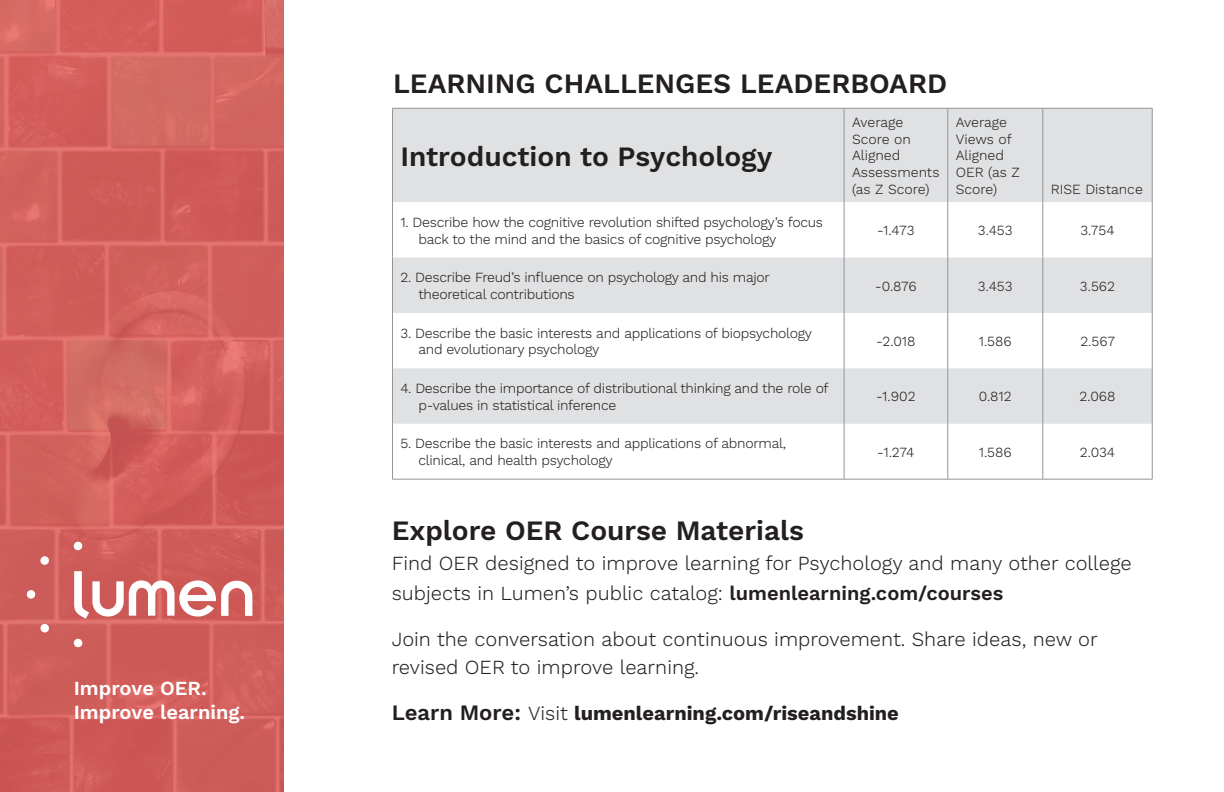
<style>
.page{position:relative;width:1224px;height:792px;background:#fff}
.page>*{position:absolute;margin:0;border:0;box-sizing:border-box;transform-origin:0 0}
.Subhead{font:600 28px "Work Sans";color:#231f20}
.first_pg{font:300 20px/30px "Work Sans";color:#231f20}
.Subhead-2{font:700 20px "Work Sans";color:#231f20}
.Subhead-3{font:600 20px "Work Sans";color:#fff}
.t1{font:300 14px/16.8px "Work Sans";letter-spacing:-.02em;color:#231f20}
.t2{font:300 14px/16.8px "Work Sans";color:#231f20}
.s1{font-weight:600}
.s2{font-weight:600;font-size:22px}
.s3{font-weight:300}
</style>
<div class="page">
<svg style="left:0;top:0;width:284px;height:792px;background:#d2605c"></svg>
<svg style="left:393px;top:109px;width:759px;height:315px;fill:#e0e1e3"></svg>
<hr style="left:844px;top:109px;width:1px;height:93px;background:#939598">
<hr style="left:947px;top:109px;width:1px;height:93px;background:#939598">
<hr style="left:1042px;top:109px;width:1px;height:93px;background:#939598">
<hr style="left:844px;top:202px;width:1px;height:56px;background:#939598">
<hr style="left:947px;top:202px;width:1px;height:56px;background:#939598">
<hr style="left:1042px;top:202px;width:1px;height:56px;background:#939598">
<hr style="left:844px;top:258px;width:1px;height:55px;background:#939598">
<hr style="left:947px;top:258px;width:1px;height:55px;background:#939598">
<hr style="left:1042px;top:258px;width:1px;height:55px;background:#939598">
<hr style="left:844px;top:313px;width:1px;height:55px;background:#939598">
<hr style="left:947px;top:313px;width:1px;height:55px;background:#939598">
<hr style="left:1042px;top:313px;width:1px;height:55px;background:#939598">
<hr style="left:844px;top:368px;width:1px;height:56px;background:#939598">
<hr style="left:947px;top:368px;width:1px;height:56px;background:#939598">
<hr style="left:1042px;top:368px;width:1px;height:56px;background:#939598">
<hr style="left:844px;top:424px;width:1px;height:55px;background:#939598">
<hr style="left:947px;top:424px;width:1px;height:55px;background:#939598">
<hr style="left:1042px;top:424px;width:1px;height:55px;background:#939598">
<hr style="left:392px;top:108px;width:452px;height:1px;background:#939598">
<hr style="left:392px;top:109px;width:1px;height:93px;background:#939598">
<hr style="left:844px;top:108px;width:104px;height:1px;background:#939598">
<hr style="left:948px;top:108px;width:95px;height:1px;background:#939598">
<hr style="left:1043px;top:108px;width:110px;height:1px;background:#939598">
<hr style="left:1152px;top:109px;width:1px;height:93px;background:#939598">
<hr style="left:392px;top:202px;width:1px;height:56px;background:#939598">
<hr style="left:1152px;top:202px;width:1px;height:56px;background:#939598">
<hr style="left:392px;top:258px;width:1px;height:55px;background:#939598">
<hr style="left:1152px;top:258px;width:1px;height:55px;background:#939598">
<hr style="left:392px;top:313px;width:1px;height:55px;background:#939598">
<hr style="left:1152px;top:313px;width:1px;height:55px;background:#939598">
<hr style="left:392px;top:368px;width:1px;height:56px;background:#939598">
<hr style="left:1152px;top:368px;width:1px;height:56px;background:#939598">
<hr style="left:392px;top:424px;width:1px;height:55px;background:#939598">
<hr style="left:1152px;top:424px;width:1px;height:55px;background:#939598">
<hr style="left:392px;top:479px;width:452px;height:1px;background:#939598">
<hr style="left:844px;top:479px;width:104px;height:1px;background:#939598">
<hr style="left:948px;top:479px;width:95px;height:1px;background:#939598">
<hr style="left:1043px;top:479px;width:110px;height:1px;background:#939598">
<svg style="left:27px;top:542px;width:225px;height:105px;background:#d57371"></svg>
<p class="Subhead-3" style="left:74px;top:677px;width:135px">Improve OER.</p>
<p class="Subhead-3" style="left:74px;top:701px;width:173px">Improve learning.</p>
<p class="Subhead" style="left:393px;top:67px;width:556px">LEARNING CHALLENGES LEADERBOARD</p>
<p class="Subhead" style="left:400px;top:140px;width:374px">Introduction to Psychology</p>
<p class="t2" style="left:852px;top:114px;width:89px">Average<br>Score on<br>Aligned<br>Assessments (as Z Score)</p>
<p class="t2" style="left:956px;top:114px;width:66px">Average<br>Views of<br>Aligned<br>OER (as Z<br>Score)</p>
<p class="t2" style="left:1051px;top:182px;width:94px">RISE Distance</p>
<p class="t1" style="left:418px;top:214px;width:406px;text-indent:-18px">1. Describe how the cognitive revolution shifted psychology’s focus back to the mind and the basics of cognitive psychology</p>
<p class="t1" style="left:877px;top:223px;width:39px">-1.473</p>
<p class="t1" style="left:978px;top:223px;width:36px">3.453</p>
<p class="t1" style="left:1080px;top:223px;width:36px">3.754</p>
<p class="t1" style="left:418px;top:270px;width:353px;text-indent:-18px">2. Describe Freud’s influence on psychology and his major theoretical contributions</p>
<p class="t1" style="left:875px;top:278px;width:43px">-0.876</p>
<p class="t1" style="left:978px;top:278px;width:36px">3.453</p>
<p class="t1" style="left:1080px;top:278px;width:37px">3.562</p>
<p class="t1" style="left:418px;top:325px;width:395px;text-indent:-18px">3. Describe the basic interests and applications of biopsychology and evolutionary psychology</p>
<p class="t1" style="left:876px;top:333px;width:41px">-2.018</p>
<p class="t1" style="left:979px;top:333px;width:35px">1.586</p>
<p class="t1" style="left:1080px;top:333px;width:36px">2.567</p>
<p class="t1" style="left:418px;top:380px;width:412px;text-indent:-18px">4. Describe the importance of distributional thinking and the role of p-values in statistical inference</p>
<p class="t1" style="left:876px;top:389px;width:41px">-1.902</p>
<p class="t1" style="left:979px;top:389px;width:35px">0.812</p>
<p class="t1" style="left:1079px;top:389px;width:38px">2.068</p>
<p class="t1" style="left:418px;top:436px;width:369px;text-indent:-18px">5. Describe the basic interests and applications of abnormal, clinical, and health psychology</p>
<p class="t1" style="left:877px;top:444px;width:39px">-1.274</p>
<p class="t1" style="left:979px;top:444px;width:35px">1.586</p>
<p class="t1" style="left:1080px;top:444px;width:37px">2.034</p>
<p class="Subhead" style="left:392px;top:514px;width:414px">Explore OER Course Materials</p>
<p class="first_pg" style="left:392px;top:549px;width:742px">Find OER designed to improve learning for Psychology and many other college subjects in Lumen’s public catalog: <span class="s1">lumenlearning.com/courses</span></p>
<p class="first_pg" style="left:392px;top:626px;width:708px;line-height:28px">Join the conversation about continuous improvement. Share ideas, new or revised OER to improve learning.</p>
<p class="Subhead-2" style="left:392px;top:702px;width:509px"><span class="s2">Learn More:</span> <span class="s3">Visit</span> lumenlearning.com/riseandshine</p>
</div>
